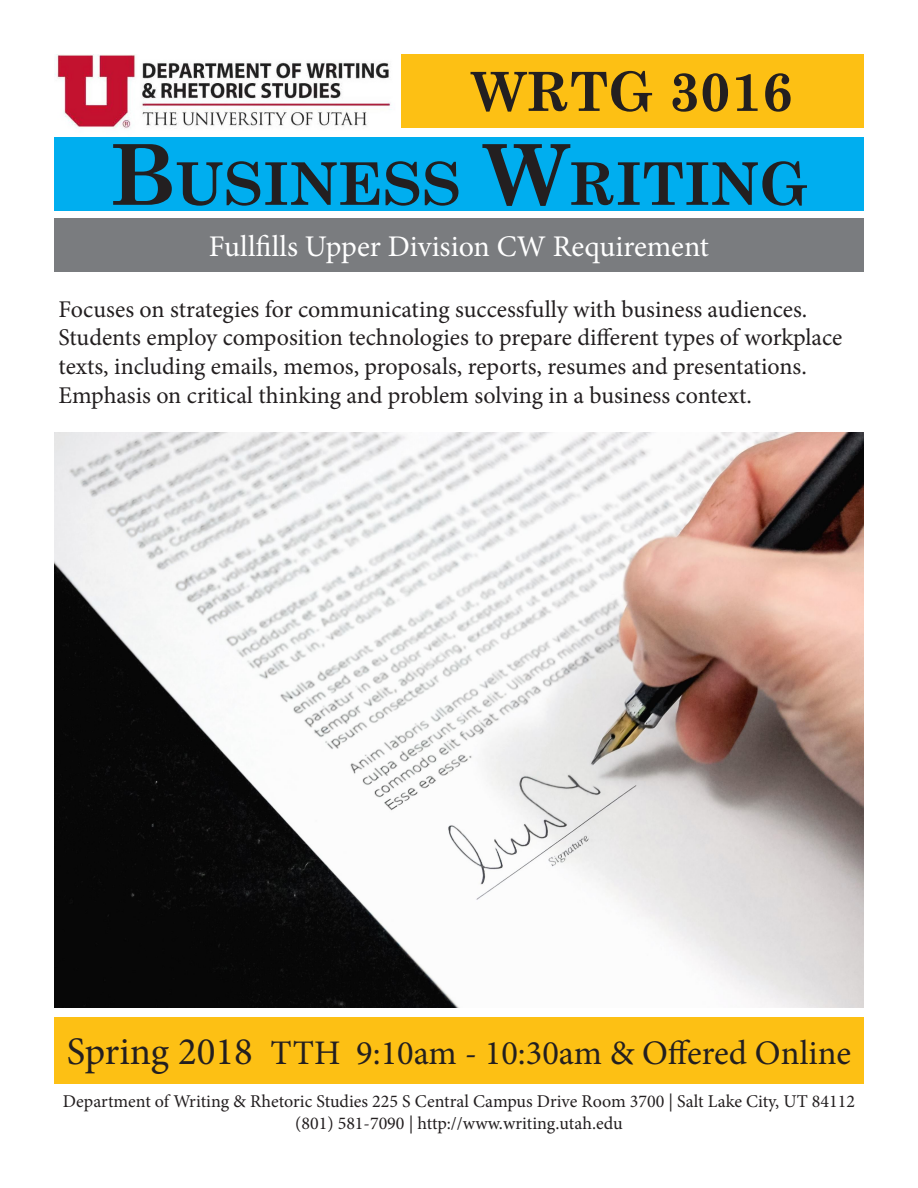
<style>
.page{position:relative;width:918px;height:1188px;background:#fff}
.page>*{position:absolute;margin:0;border:0;box-sizing:border-box;transform-origin:0 0}
.t1{font:700 58.8px "Century Schoolbook";color:#231f20}
.t2{font:700 54px "Century Schoolbook";color:#231f20}
.t3{font:34.5px "Minion Pro";color:#231f20}
.t4{font:30px "Minion Pro";color:#fff}
.t5{font:24px/28.8px "Minion Pro";color:#231f20}
.t6{font:18px "Minion Pro";color:#231f20}
.s1{font-size:84px}
.s2{font-size:39px}
</style>
<div class="page">
<div style="left:401px;top:54px;width:463px;height:74px;background:#fdc014"></div>
<img style="left:54px;top:54px;width:338px;height:75px">
<div style="left:54px;top:137px;width:810px;height:74px;background:#00aeef"></div>
<img style="left:54px;top:432px;width:810px;height:576px">
<div style="left:54px;top:1017px;width:810px;height:67px;background:#fdc014"></div>
<div style="left:54px;top:218px;width:810px;height:54px;background:#7a7c7f"></div>
<p class="t2" style="left:472px;top:50px;width:322px">WRTG 3016</p>
<p class="t1" style="left:110px;top:138px;width:700px"><span class="s1">B</span>USINESS <span class="s1">W</span>RITING</p>
<p class="t4" style="left:209px;top:226px;width:502px">Fullfills Upper Division CW Requirement</p>
<p class="t5" style="left:58px;top:295px;width:750px">Focuses on strategies for communicating successfully with business audiences.</p>
<p class="t5" style="left:58px;top:323px;width:786px">Students employ composition technologies to prepare different types of workplace texts, including emails, memos, proposals, reports, resumes and presentations.</p>
<p class="t5" style="left:58px;top:381px;width:695px">Emphasis on critical thinking and problem solving in a business context.</p>
<p class="t3" style="left:67px;top:1030px;width:786px"><span class="s2">Spring 2018</span> TTH 9:10am - 10:30am &amp; Offered Online</p>
<p class="t6" style="left:63px;top:1089px;width:794px">Department of Writing &amp; Rhetoric Studies 225 S Central Campus Drive Room 3700 | Salt Lake City, UT 84112</p>
<p class="t6" style="left:295px;top:1111px;width:329px">(801) 581-7090 | http://www.writing.utah.edu</p>
</div>
